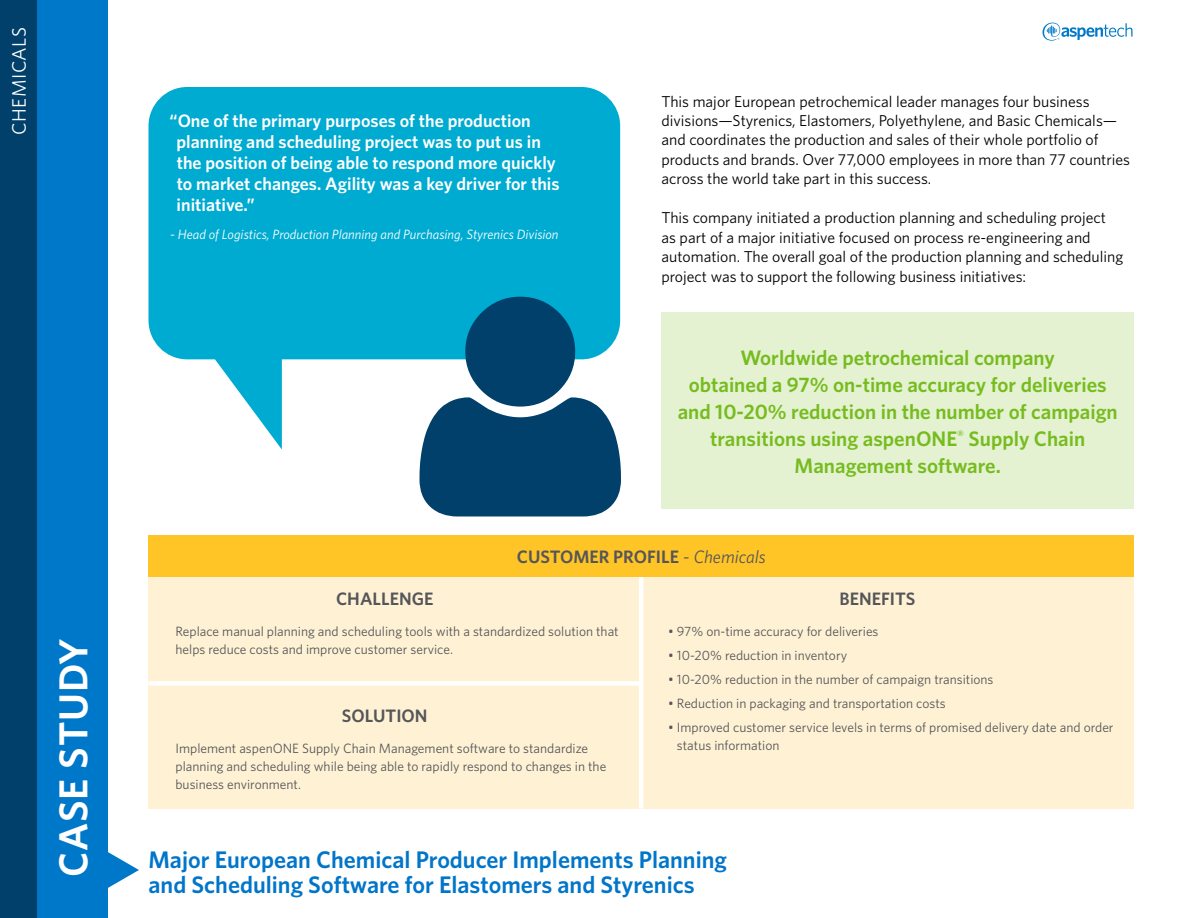
<style>
.page{position:relative;width:1188px;height:918px;background:#fff}
.page>*{position:absolute;margin:0;border:0;box-sizing:border-box;transform-origin:0 0}
.t1{font:600 40.5px "Whitney";letter-spacing:.025em;color:#fff}
.t2{font:600 24px/25.5px "Whitney";color:#0075c9}
.t3{font:600 21px/27px "Whitney";color:#77bc1f;text-align:center}
.t4{font:19.5px "Whitney";letter-spacing:.025em;color:#fff}
.t5{font:600 18px/21px "Whitney";color:#fff}
.t6{font:600 18px "Whitney";color:#55565a}
.t7{font:15.75px/19.5px "Whitney";color:#000}
.t8{font:13.5px/18px "Whitney";color:#55565a}
.t9{font:italic 13.5px "Whitney";color:#fff}
.s1{font-weight:400}
.s2{font-weight:400;font-style:italic}
</style>
<div class="page">
<svg style="left:38px;top:0;width:101px;height:918px;fill:#0078c9"></svg>
<div style="left:0;top:0;width:38px;height:918px;background:#00406b"></div>
<svg style="left:1043px;top:23px;width:89px;height:18px"></svg>
<div style="left:148px;top:571px;width:986px;height:237px;background:#fff2d4"></div>
<div style="left:639px;top:574px;width:5px;height:234px;background:#fff"></div>
<svg style="left:149px;top:87px;width:471px;height:363px;fill:#00abd1"></svg>
<svg style="left:420px;top:297px;width:201px;height:219px;fill:#00406b"></svg>
<div style="left:148px;top:536px;width:986px;height:41px;background:#ffc426"></div>
<div style="left:148px;top:681px;width:493px;height:5px;background:#fff"></div>
<div style="left:662px;top:312px;width:472px;height:197px;background:#e4f2d2"></div>
<p class="t4" style="left:7px;top:135px;width:110px;rotate:-90deg">CHEMICALS</p>
<h1 class="t1" style="left:49px;top:877px;width:241px;rotate:-90deg">CASE STUDY</h1>
<p class="t5" style="left:177px;top:110px;width:385px;text-indent:-7px">“One of the primary purposes of the production planning and scheduling project was to put us in the position of being able to respond more quickly to market changes. Agility was a key driver for this initiative.”</p>
<p class="t9" style="left:170px;top:227px;width:390px">- Head of Logistics, Production Planning and Purchasing, Styrenics Division</p>
<p class="t7" style="left:662px;top:91px;width:470px">This major European petrochemical leader manages four business divisions—Styrenics, Elastomers, Polyethylene, and Basic Chemicals— and coordinates the production and sales of their whole portfolio of products and brands. Over 77,000 employees in more than 77 countries across the world take part in this success.</p>
<p class="t7" style="left:662px;top:208px;width:463px">This company initiated a production planning and scheduling project as part of a major initiative focused on process re-engineering and automation. The overall goal of the production planning and scheduling project was to support the following business initiatives:</p>
<h3 class="t3" style="left:678px;top:343px;width:442px">Worldwide petrochemical company<br>obtained a 97% on-time accuracy for deliveries and 10-20% reduction in the number of campaign transitions using aspenONE<sup>®</sup> Supply Chain Management software.</h3>
<p class="t6" style="left:517px;top:546px;width:250px">CUSTOMER PROFILE <span class="s1">-</span> <span class="s2">Chemicals</span></p>
<p class="t6" style="left:336px;top:588px;width:99px">CHALLENGE</p>
<p class="t8" style="left:176px;top:622px;width:445px">Replace manual planning and scheduling tools with a standardized solution that helps reduce costs and improve customer service.</p>
<p class="t6" style="left:342px;top:705px;width:87px">SOLUTION</p>
<p class="t8" style="left:176px;top:739px;width:432px">Implement aspenONE Supply Chain Management software to standardize planning and scheduling while being able to rapidly respond to changes in the business environment.</p>
<p class="t6" style="left:840px;top:588px;width:77px">BENEFITS</p>
<p class="t8" style="left:668px;top:622px;width:212px">• 97% on-time accuracy for deliveries</p>
<p class="t8" style="left:668px;top:646px;width:180px">• 10-20% reduction in inventory</p>
<p class="t8" style="left:668px;top:670px;width:327px">• 10-20% reduction in the number of campaign transitions</p>
<p class="t8" style="left:668px;top:694px;width:279px">• Reduction in packaging and transportation costs</p>
<p class="t8" style="left:677px;top:718px;width:438px;text-indent:-9px">• Improved customer service levels in terms of promised delivery date and order status information</p>
<h2 class="t2" style="left:148px;top:846px;width:580px">Major European Chemical Producer Implements Planning and Scheduling Software for Elastomers and Styrenics</h2>
</div>
